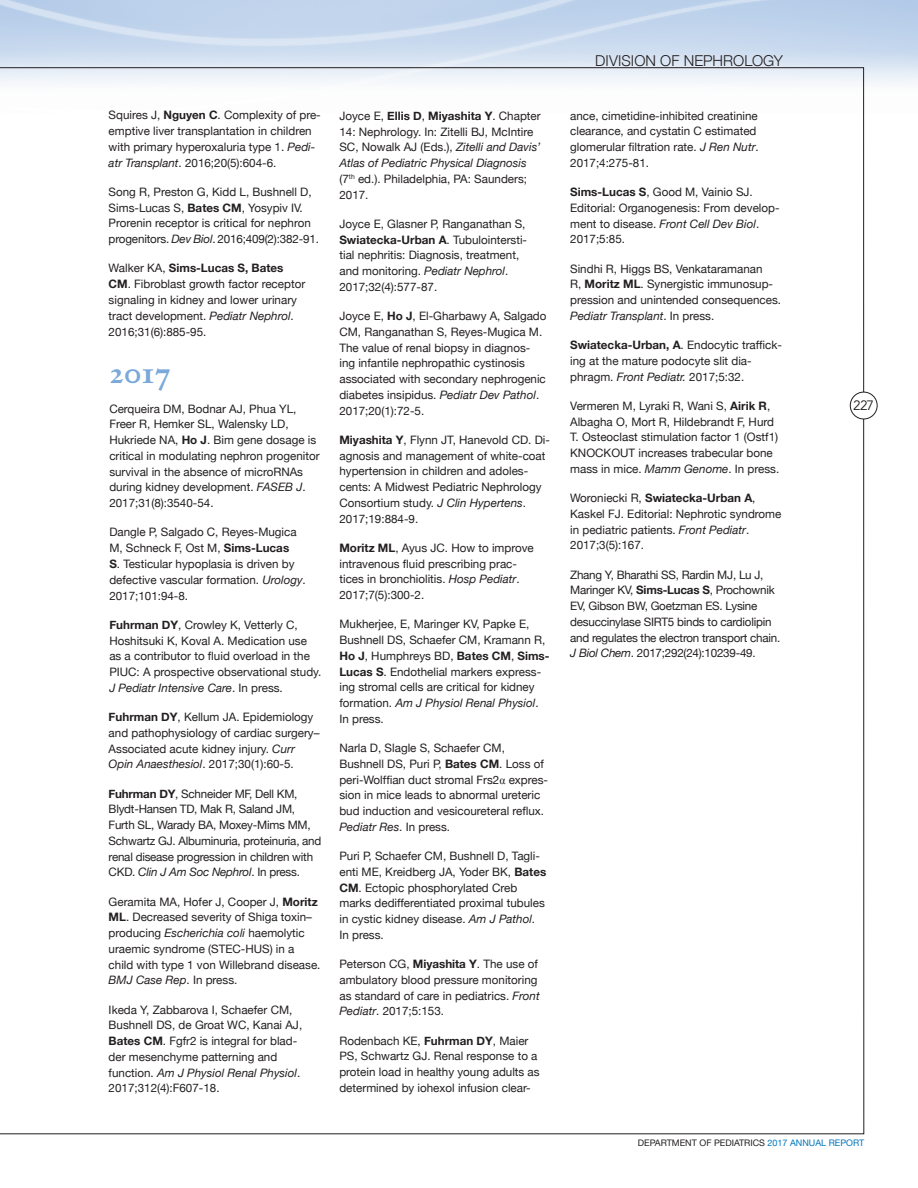
<style>
.page{position:relative;width:918px;height:1188px;background:#fff}
.page>*{position:absolute;margin:0;border:0;box-sizing:border-box;transform-origin:0 0}
.t1{font:30px "Janson Text Bold Os F";color:#7ba9d9}
.t2{font:300 15px "Helvetica Neue";letter-spacing:.005em;color:#231f20}
.t3{font:13.5px "Avenir";color:#231f20}
.t4{font:11.7px/15.8px "Helvetica Neue";color:#231f20}
.t5{font:11.7px/15.8px "Helvetica Neue";letter-spacing:-.02em;color:#231f20}
.t6{font:9px "Helvetica Neue";color:#231f20}
.s1{font-weight:700}
.s2{font-style:italic}
.s3{font-family:"Times New Roman"}
.s4{color:#0077bd}
</style>
<div class="page">
<img style="left:0;top:0;width:918px;height:113px">
<div style="left:850px;top:392px;width:27px;height:27px;border:1px solid #231f20;border-radius:50%"></div>
<p class="t4" style="left:109px;top:107px;width:214px">Squires J, <span class="s1">Nguyen C</span>. Complexity of pre&shy;emptive liver transplantation in children with primary hyperoxaluria type 1. <span class="s2">Pedi&shy;atr Transplant</span>. 2016;20(5):604-6.</p>
<p class="t4" style="left:109px;top:184px;width:212px">Song R, Preston G, Kidd L, Bushnell D, Sims-Lucas S, <span class="s1">Bates CM</span>, Yosypiv IV.<br>Prorenin receptor is critical for nephron progenitors. <span class="s2">Dev Biol</span>. 2016;409(2):382-91.</p>
<p class="t4" style="left:109px;top:260px;width:198px">Walker KA, <span class="s1">Sims-Lucas S, Bates CM</span>. Fibroblast growth factor receptor signaling in kidney and lower urinary tract development. <span class="s2">Pediatr Nephrol</span>.<br>2016;31(6):885-95.</p>
<h1 class="t1" style="left:109px;top:354px;width:64px">2017</h1>
<p class="t4" style="left:109px;top:401px;width:212px">Cerqueira DM, Bodnar AJ, Phua YL, Freer R, Hemker SL, Walensky LD, Hukriede NA, <span class="s1">Ho J</span>. Bim gene dosage is critical in modulating nephron progenitor survival in the absence of microRNAs during kidney development. <span class="s2">FASEB J</span>.<br>2017;31(8):3540-54.</p>
<p class="t4" style="left:109px;top:524px;width:198px">Dangle P, Salgado C, Reyes-Mugica<br>M, Schneck F, Ost M, <span class="s1">Sims-Lucas<br>S</span>. Testicular hypoplasia is driven by defective vascular formation. <span class="s2">Urology</span>.<br>2017;101:94-8.</p>
<p class="t4" style="left:109px;top:617px;width:214px"><span class="s1">Fuhrman DY</span>, Crowley K, Vetterly C, Hoshitsuki K, Koval A. Medication use as a contributor to fluid overload in the PIUC: A prospective observational study.<br><span class="s2">J Pediatr Intensive Care</span>. In press.</p>
<p class="t4" style="left:109px;top:709px;width:212px"><span class="s1">Fuhrman DY</span>, Kellum JA. Epidemiology and pathophysiology of cardiac surgery– Associated acute kidney injury. <span class="s2">Curr Opin Anaesthesiol</span>. 2017;30(1):60-5.</p>
<p class="t5" style="left:109px;top:785px;width:214px"><span class="s1">Fuhrman DY</span>, Schneider MF, Dell KM, Blydt-Hansen TD, Mak R, Saland JM, Furth SL, Warady BA, Moxey-Mims MM, Schwartz GJ. Albuminuria, proteinuria, and renal disease progression in children with CKD. <span class="s2">Clin J Am Soc Nephrol</span>. In press.</p>
<p class="t4" style="left:109px;top:893px;width:213px">Geramita MA, Hofer J, Cooper J, <span class="s1">Moritz ML</span>. Decreased severity of Shiga toxin– producing <span class="s2">Escherichia coli</span> haemolytic uraemic syndrome (STEC-HUS) in a child with type 1 von Willebrand disease.<br><span class="s2">BMJ Case Rep</span>. In press.</p>
<p class="t4" style="left:109px;top:1001px;width:195px">Ikeda Y, Zabbarova I, Schaefer CM,<br>Bushnell DS, de Groat WC, Kanai AJ,<br><span class="s1">Bates CM</span>. Fgfr2 is integral for blad&shy;der mesenchyme patterning and function. <span class="s2">Am J Physiol Renal Physiol</span>.<br>2017;312(4):F607-18.</p>
<p class="t4" style="left:339px;top:108px;width:203px">Joyce E, <span class="s1">Ellis D</span>, <span class="s1">Miyashita Y</span>. Chapter 14: Nephrology. In: Zitelli BJ, McIntire SC, Nowalk AJ (Eds.), <span class="s2">Zitelli and Davis’ Atlas of Pediatric Physical Diagnosis </span>(7<sup>th</sup> ed.). Philadelphia, PA: Saunders; 2017.</p>
<p class="t4" style="left:339px;top:216px;width:189px">Joyce E, Glasner P, Ranganathan S, <span class="s1">Swiatecka-Urban A</span>. Tubulointersti&shy;tial nephritis: Diagnosis, treatment, and monitoring. <span class="s2">Pediatr Nephrol</span>.<br>2017;32(4):577-87.</p>
<p class="t4" style="left:339px;top:308px;width:209px">Joyce E, <span class="s1">Ho J</span>, El-Gharbawy A, Salgado CM, Ranganathan S, Reyes-Mugica M.<br>The value of renal biopsy in diagnos&shy;ing infantile nephropathic cystinosis associated with secondary nephrogenic diabetes insipidus. <span class="s2">Pediatr Dev Pathol</span>.<br>2017;20(1):72-5.</p>
<p class="t4" style="left:339px;top:432px;width:212px"><span class="s1">Miyashita Y</span>, Flynn JT, Hanevold CD. Di&shy;agnosis and management of white-coat hypertension in children and adoles&shy;cents: A Midwest Pediatric Nephrology Consortium study. <span class="s2">J Clin Hypertens</span>.<br>2017;19:884-9.</p>
<p class="t4" style="left:339px;top:540px;width:196px"><span class="s1">Moritz ML</span>, Ayus JC. How to improve intravenous fluid prescribing prac&shy;tices in bronchiolitis. <span class="s2">Hosp Pediatr</span>.<br>2017;7(5):300-2.</p>
<p class="t4" style="left:339px;top:616px;width:212px">Mukherjee, E, Maringer KV, Papke E, Bushnell DS, Schaefer CM, Kramann R, <span class="s1">Ho J</span>, Humphreys BD, <span class="s1">Bates CM</span>, <span class="s1">Sims-Lucas S</span>. Endothelial markers express&shy;ing stromal cells are critical for kidney formation. <span class="s2">Am J Physiol Renal Physiol</span>.<br>In press.</p>
<p class="t4" style="left:339px;top:740px;width:210px">Narla D, Slagle S, Schaefer CM, Bushnell DS, Puri P, <span class="s1">Bates CM</span>. Loss of peri-Wolffian duct stromal Frs2<span class="s3">α</span> expres&shy;sion in mice leads to abnormal ureteric bud induction and vesicoureteral reflux.<br><span class="s2">Pediatr Res</span>. In press.</p>
<p class="t4" style="left:339px;top:848px;width:208px">Puri P, Schaefer CM, Bushnell D, Tagli&shy;enti ME, Kreidberg JA, Yoder BK, <span class="s1">Bates CM</span>. Ectopic phosphorylated Creb marks dedifferentiated proximal tubules in cystic kidney disease. <span class="s2">Am J Pathol</span>.<br>In press.</p>
<p class="t4" style="left:339px;top:956px;width:202px">Peterson CG, <span class="s1">Miyashita Y</span>. The use of ambulatory blood pressure monitoring as standard of care in pediatrics. <span class="s2">Front Pediatr</span>. 2017;5:153.</p>
<p class="t4" style="left:339px;top:1032px;width:202px">Rodenbach KE, <span class="s1">Fuhrman DY</span>, Maier PS, Schwartz GJ. Renal response to a protein load in healthy young adults as determined by iohexol infusion clear-</p>
<p class="t2" style="left:595px;top:52px;width:189px">DIVISION OF NEPHROLOGY</p>
<p class="t4" style="left:570px;top:107px;width:190px">ance, cimetidine-inhibited creatinine clearance, and cystatin C estimated glomerular filtration rate. <span class="s2">J Ren Nutr</span>.<br>2017;4:275-81.</p>
<p class="t4" style="left:570px;top:184px;width:211px"><span class="s1">Sims-Lucas S</span>, Good M, Vainio SJ.<br>Editorial: Organogenesis: From develop&shy;ment to disease. <span class="s2">Front Cell Dev Biol</span>.<br>2017;5:85.</p>
<p class="t4" style="left:570px;top:260px;width:212px">Sindhi R, Higgs BS, Venkataramanan<br>R, <span class="s1">Moritz ML</span>. Synergistic immunosup&shy;pression and unintended consequences.<br><span class="s2">Pediatr Transplant</span>. In press.</p>
<p class="t4" style="left:570px;top:337px;width:213px"><span class="s1">Swiatecka-Urban, A</span>. Endocytic traffick&shy;ing at the mature podocyte slit dia&shy;phragm. <span class="s2">Front Pediatr.</span> 2017;5:32.</p>
<p class="t4" style="left:570px;top:398px;width:211px">Vermeren M, Lyraki R, Wani S, <span class="s1">Airik R</span>, Albagha O, Mort R, Hildebrandt F, Hurd T. Osteoclast stimulation factor 1 (Ostf1)<br>KNOCKOUT increases trabecular bone mass in mice. <span class="s2">Mamm Genome</span>. In press.</p>
<p class="t4" style="left:570px;top:490px;width:213px">Woroniecki R, <span class="s1">Swiatecka-Urban A</span>, Kaskel FJ. Editorial: Nephrotic syndrome in pediatric patients. <span class="s2">Front Pediatr</span>.<br>2017;3(5):167.</p>
<p class="t5" style="left:570px;top:566px;width:212px">Zhang Y, Bharathi SS, Rardin MJ, Lu J, Maringer KV, <span class="s1">Sims-Lucas S</span>, Prochownik EV, Gibson BW, Goetzman ES. Lysine desuccinylase SIRT5 binds to cardiolipin and regulates the electron transport chain.<br><span class="s2">J Biol Chem</span>. 2017;292(24):10239-49.</p>
<p class="t3" style="left:853px;top:397px;width:22px">227</p>
<p class="t6" style="left:638px;top:1137px;width:228px">DEPARTMENT OF PEDIATRICS <span class="s4">2017 ANNUAL REPORT</span></p>
</div>
